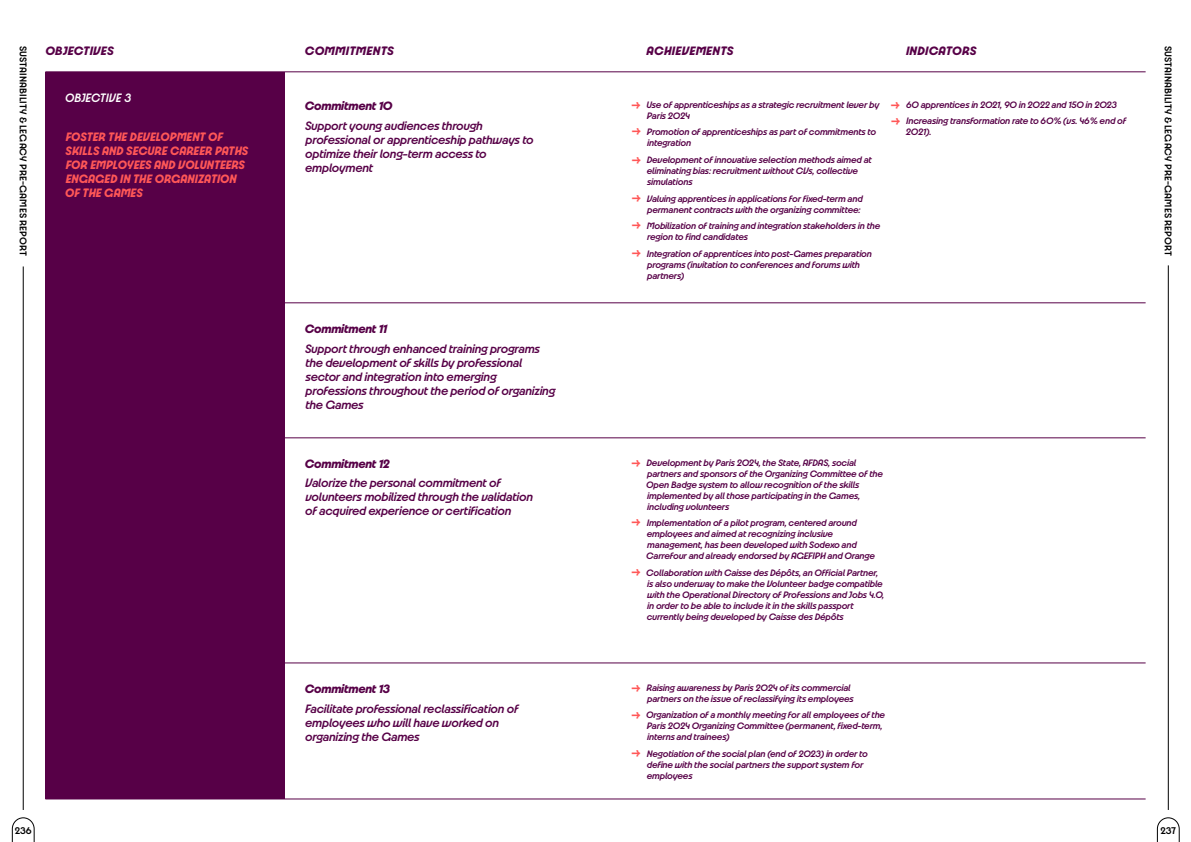
<style>
.page{position:relative;width:1191px;height:842px;background:#fff}
.page>*{position:absolute;margin:0;border:0;box-sizing:border-box;transform-origin:0 0}
.t1{font:600 14.7px "Paris 2024";color:#ff5757}
.t2{font:italic 600 13px/14px "Paris 2024";letter-spacing:-.02em;color:#570047}
.t3{font:italic 700 13px/14px "Paris 2024";letter-spacing:.005em;color:#ff5757;scale:.95 1}
.t4{font:italic 700 13px "Paris 2024";letter-spacing:-.02em;color:#570047}
.t5{font:italic 700 13px "Paris 2024";letter-spacing:.02em;color:#570047}
.t6{font:italic 600 13px "Paris 2024";letter-spacing:.005em;color:#fff;scale:.95 1}
.t7{font:600 10.4px "Paris 2024";letter-spacing:.015em;color:#000}
.t8{font:italic 600 10px/11px "Paris 2024";letter-spacing:-.02em;color:#570047}
</style>
<div class="page">
<svg style="left:1156px;top:817px;width:23px;height:25px"></svg>
<hr style="left:1168px;top:265px;width:1px;height:545px;background:#000">
<hr style="left:45px;top:71px;width:1100px;height:1px;background:#570047">
<hr style="left:45px;top:437px;width:1100px;height:1px;background:#570047">
<hr style="left:45px;top:302px;width:1100px;height:1px;background:#570047">
<hr style="left:45px;top:662px;width:1100px;height:1px;background:#570047">
<hr style="left:45px;top:798px;width:1100px;height:1px;background:#570047">
<div style="left:45px;top:72px;width:240px;height:727px;background:#570047"></div>
<svg style="left:12px;top:817px;width:23px;height:25px"></svg>
<hr style="left:23px;top:266px;width:1px;height:544px;background:#000">
<p class="t7" style="left:30px;top:46px;width:212px;rotate:90deg">SUSTAINABILITY &amp; LEGACY PRE-GAMES REPORT</p>
<h2 class="t5" style="left:45px;top:43px;width:70px">OBJECTIVES</h2>
<h2 class="t5" style="left:305px;top:43px;width:91px">COMMITMENTS</h2>
<h2 class="t5" style="left:646px;top:43px;width:89px">ACHIEVEMENTS</h2>
<h2 class="t5" style="left:906px;top:43px;width:72px">INDICATORS</h2>
<h2 class="t6" style="left:65px;top:90px;width:71px">OBJECTIVE 3</h2>
<h2 class="t3" style="left:65px;top:129px;width:194px">FOSTER THE DEVELOPMENT OF<br>SKILLS AND SECURE CAREER PATHS<br>FOR EMPLOYEES AND VOLUNTEERS<br>ENGAGED IN THE ORGANIZATION<br>OF THE GAMES</h2>
<h2 class="t4" style="left:305px;top:97px;width:89px">Commitment 10</h2>
<h1 class="t1" style="left:886px;top:109px;width:9px;rotate:-90deg">↓</h1>
<h2 class="t2" style="left:305px;top:118px;width:230px">Support young audiences through professional or apprenticeship pathways to optimize their long-term access to employment</h2>
<h1 class="t1" style="left:627px;top:109px;width:9px;rotate:-90deg">↓</h1>
<p class="t8" style="left:906px;top:96px;width:222px;line-height:16.7px">60 apprentices in 2021, 90 in 2022 and 150 in 2023<br>Increasing transformation rate to 60% (vs. 46% end of</p>
<p class="t8" style="left:906px;top:126px;width:27px">2021).</p>
<p class="t8" style="left:646px;top:99px;width:234px">Use of apprenticeships as a strategic recruitment lever by<br>Paris 2024</p>
<p class="t8" style="left:647px;top:126px;width:231px">Promotion of apprenticeships as part of commitments to integration</p>
<p class="t8" style="left:647px;top:154px;width:227px">Development of innovative selection methods aimed at eliminating bias: recruitment without CVs, collective simulations</p>
<p class="t8" style="left:647px;top:193px;width:218px">Valuing apprentices in applications for fixed-term and permanent contracts with the organizing committee:</p>
<p class="t8" style="left:647px;top:220px;width:235px">Mobilization of training and integration stakeholders in the region to find candidates</p>
<p class="t8" style="left:647px;top:248px;width:227px">Integration of apprentices into post-Games preparation programs (invitation to conferences and forums with partners)</p>
<h1 class="t1" style="left:886px;top:125px;width:9px;rotate:-90deg">↓</h1>
<h1 class="t1" style="left:627px;top:135px;width:9px;rotate:-90deg">↓</h1>
<h1 class="t1" style="left:627px;top:164px;width:9px;rotate:-90deg">↓</h1>
<h1 class="t1" style="left:627px;top:202px;width:9px;rotate:-90deg">↓</h1>
<h1 class="t1" style="left:627px;top:229px;width:9px;rotate:-90deg">↓</h1>
<h1 class="t1" style="left:627px;top:257px;width:9px;rotate:-90deg">↓</h1>
<h2 class="t4" style="left:305px;top:321px;width:84px">Commitment 11</h2>
<h2 class="t2" style="left:305px;top:341px;width:252px">Support through enhanced training programs the development of skills by professional sector and integration into emerging professions throughout the period of organizing the Games</h2>
<h2 class="t4" style="left:305px;top:455px;width:86px">Commitment 12</h2>
<h2 class="t2" style="left:305px;top:476px;width:229px">Valorize the personal commitment of volunteers mobilized through the validation of acquired experience or certification</h2>
<p class="t8" style="left:646px;top:457px;width:238px">Development by Paris 2024, the State, AFDAS, social partners and sponsors of the Organizing Committee of the Open Badge system to allow recognition of the skills implemented by all those participating in the Games, including volunteers</p>
<p class="t8" style="left:646px;top:517px;width:230px">Implementation of a pilot program, centered around employees and aimed at recognizing inclusive management, has been developed with Sodexo and Carrefour and already endorsed by AGEFIPH and Orange</p>
<p class="t8" style="left:646px;top:567px;width:239px">Collaboration with Caisse des Dépôts, an Official Partner, is also underway to make the Volunteer badge compatible with the Operational Directory of Professions and Jobs 4.0, in order to be able to include it in the skills passport currently being developed by Caisse des Dépôts</p>
<h1 class="t1" style="left:627px;top:467px;width:9px;rotate:-90deg">↓</h1>
<h1 class="t1" style="left:627px;top:526px;width:9px;rotate:-90deg">↓</h1>
<h1 class="t1" style="left:627px;top:576px;width:9px;rotate:-90deg">↓</h1>
<p class="t7" style="left:15px;top:824px;width:18px">236</p>
<h2 class="t4" style="left:305px;top:680px;width:87px">Commitment 13</h2>
<h2 class="t2" style="left:305px;top:701px;width:215px">Facilitate professional reclassification of employees who will have worked on organizing the Games</h2>
<p class="t8" style="left:646px;top:682px;width:209px">Raising awareness by Paris 2024 of its commercial partners on the issue of reclassifying its employees</p>
<p class="t8" style="left:646px;top:709px;width:240px">Organization of a monthly meeting for all employees of the<br>Paris 2024 Organizing Committee (permanent, fixed-term, interns and trainees)</p>
<p class="t8" style="left:646px;top:748px;width:223px">Negotiation of the social plan (end of 2023) in order to define with the social partners the support system for employees</p>
<h1 class="t1" style="left:627px;top:692px;width:9px;rotate:-90deg">↓</h1>
<h1 class="t1" style="left:627px;top:718px;width:9px;rotate:-90deg">↓</h1>
<h1 class="t1" style="left:627px;top:756px;width:9px;rotate:-90deg">↓</h1>
<p class="t7" style="left:1174px;top:46px;width:212px;rotate:90deg">SUSTAINABILITY &amp; LEGACY PRE-GAMES REPORT</p>
<p class="t7" style="left:1160px;top:824px;width:17px">237</p>
</div>
